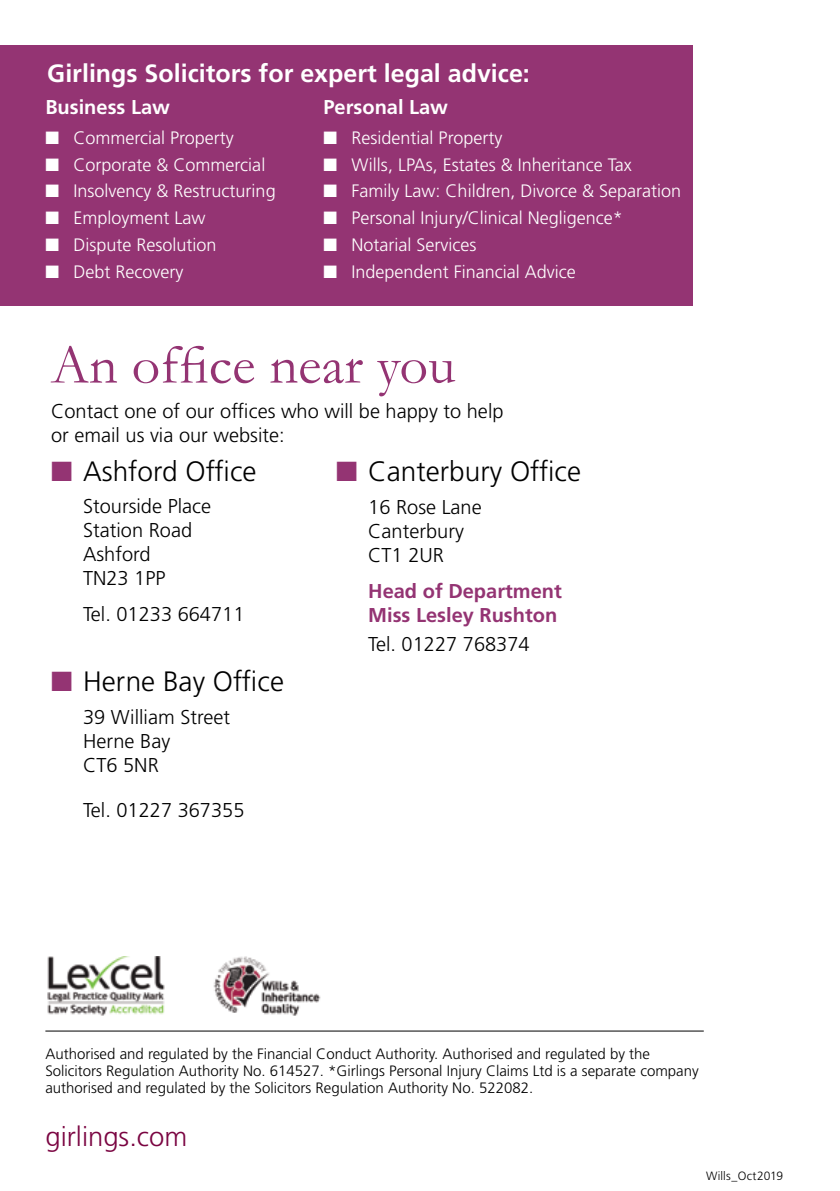
<style>
.page{position:relative;width:840px;height:1191px;background:#fff}
.page>*{position:absolute;margin:0;border:0;box-sizing:border-box;transform-origin:0 0}
.t1{font:56px "Garamond";color:#943473}
.t2{font:300 28px "Frutiger LT Std";color:#000}
.t3{font:300 27.4px "Frutiger LT Std";color:#7a0441}
.t4{font:700 25px "Frutiger LT Std";color:#fff}
.t5{font:300 20px/24px "Frutiger LT Std";color:#000}
.t6{font:700 20px/24px "Frutiger LT Std";color:#943473}
.t7{font:700 20px "Frutiger LT Std";color:#fff}
.t8{font:300 18px "Frutiger LT Std";color:#fff}
.t9{font:300 15px/17px "Frutiger LT Std";color:#000}
.t10{font:300 12px "Frutiger LT Std";letter-spacing:.01em;color:#000}
.s1{color:#943473}
</style>
<div class="page">
<img style="left:47px;top:956px;width:118px;height:60px">
<hr style="left:45px;top:1030px;width:658px;height:1px;background:#000">
<img style="left:213px;top:956px;width:108px;height:60px">
<div style="left:0;top:45px;width:692px;height:261px;background:#943473"></div>
<h3 class="t4" style="left:47px;top:58px;width:484px">Girlings Solicitors for expert legal advice:</h3>
<p class="t7" style="left:45px;top:95px;width:126px">Business Law</p>
<p class="t8" style="left:45px;top:127px;width:190px">■ Commercial Property</p>
<p class="t8" style="left:45px;top:154px;width:221px">■ Corporate &amp; Commercial</p>
<p class="t8" style="left:45px;top:181px;width:232px">■ Insolvency &amp; Restructuring</p>
<p class="t8" style="left:45px;top:208px;width:162px">■ Employment Law</p>
<p class="t8" style="left:45px;top:235px;width:173px">■ Dispute Resolution</p>
<p class="t8" style="left:45px;top:262px;width:140px">■ Debt Recovery</p>
<p class="t7" style="left:323px;top:95px;width:126px">Personal Law</p>
<p class="t8" style="left:323px;top:127px;width:180px">■ Residential Property</p>
<p class="t8" style="left:323px;top:154px;width:310px">■ Wills, LPAs, Estates &amp; Inheritance Tax</p>
<p class="t8" style="left:323px;top:181px;width:359px">■ Family Law: Children, Divorce &amp; Separation</p>
<p class="t8" style="left:323px;top:208px;width:301px">■ Personal Injury/Clinical Negligence*</p>
<p class="t8" style="left:323px;top:235px;width:154px">■ Notarial Services</p>
<p class="t8" style="left:323px;top:262px;width:254px">■ Independent Financial Advice</p>
<h1 class="t1" style="left:51px;top:331px;width:406px">An office near you</h1>
<p class="t5" style="left:51px;top:399px;width:453px">Contact one of our offices who will be happy to help or email us via our website:</p>
<h2 class="t2" style="left:51px;top:455px;width:207px"><span class="s1">■</span> Ashford Office</h2>
<p class="t5" style="left:83px;top:494px;width:129px">Stourside Place<br>Station Road<br>Ashford<br>TN23 1PP</p>
<p class="t5" style="left:83px;top:602px;width:163px">Tel. 01233 664711</p>
<h2 class="t2" style="left:336px;top:455px;width:246px"><span class="s1">■</span> Canterbury Office</h2>
<p class="t5" style="left:368px;top:495px;width:115px">16 Rose Lane<br>Canterbury<br>CT1 2UR</p>
<p class="t6" style="left:368px;top:579px;width:195px">Head of Department<br>Miss Lesley Rushton</p>
<p class="t5" style="left:368px;top:632px;width:163px">Tel. 01227 768374</p>
<h2 class="t2" style="left:51px;top:665px;width:234px"><span class="s1">■</span> Herne Bay Office</h2>
<p class="t5" style="left:83px;top:705px;width:148px">39 William Street<br>Herne Bay<br>CT6 5NR</p>
<p class="t5" style="left:83px;top:798px;width:163px">Tel. 01227 367355</p>
<p class="t9" style="left:45px;top:1045px;width:654px">Authorised and regulated by the Financial Conduct Authority. Authorised and regulated by the<br>Solicitors Regulation Authority No. 614527. *Girlings Personal Injury Claims Ltd is a separate company authorised and regulated by the Solicitors Regulation Authority No. 522082.</p>
<h3 class="t3" style="left:45px;top:1120px;width:143px">girlings.com</h3>
<p class="t10" style="left:705px;top:1168px;width:79px">Wills_Oct2019</p>
</div>
